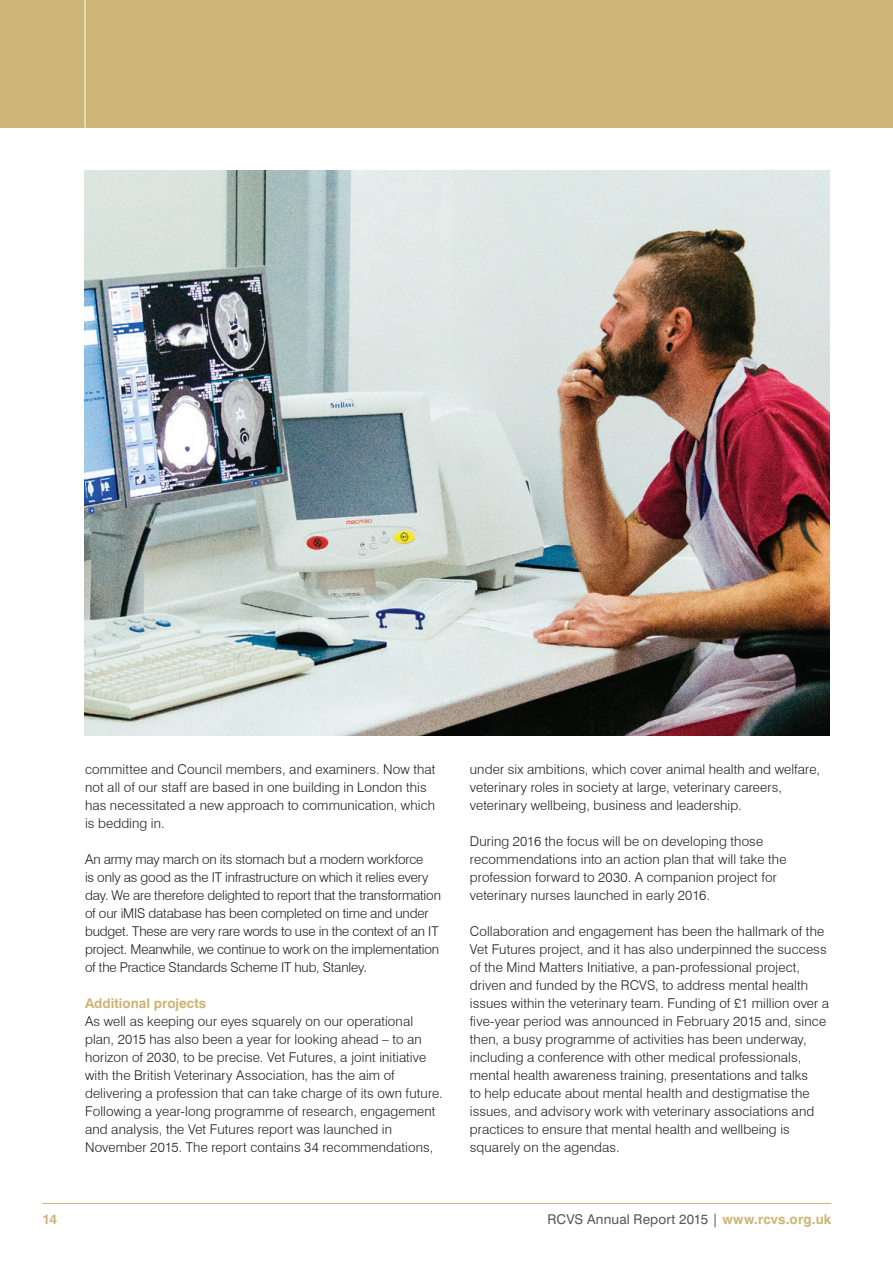
<style>
.page{position:relative;width:893px;height:1263px;background:#fff}
.page>*{position:absolute;margin:0;border:0;box-sizing:border-box;transform-origin:0 0}
.t1{font:300 13.5px/18px "Swiss 721 BT";letter-spacing:.005em;color:#231f20}
.t2{font:13.5px "Swiss 721 BT";letter-spacing:.01em;color:#57585a}
.t3{font:700 13.5px "Swiss 721 BT";color:#ccb576}
.s1{font-weight:700;color:#ccb576}
</style>
<div class="page">
<div style="left:0;top:0;width:893px;height:128px;background:#ccb576"></div>
<hr style="left:43px;top:1203px;width:788px;height:1px;background:#ccb576">
<hr style="left:85px;top:0;width:1px;height:128px;background:#fff">
<img style="left:85px;top:170px;width:744px;height:566px">
<p class="t1" style="left:85px;top:760px;width:352px">committee and Council members, and examiners. Now that not all of our staff are based in one building in London this has necessitated a new approach to communication, which is bedding in.</p>
<p class="t1" style="left:85px;top:850px;width:357px">An army may march on its stomach but a modern workforce<br>is only as good as the IT infrastructure on which it relies every day. We are therefore delighted to report that the transformation of our iMIS database has been completed on time and under budget. These are very rare words to use in the context of an IT project. Meanwhile, we continue to work on the implementation of the Practice Standards Scheme IT hub, Stanley.</p>
<p class="t3" style="left:85px;top:995px;width:123px">Additional projects</p>
<p class="t1" style="left:85px;top:1012px;width:359px">As well as keeping our eyes squarely on our operational plan, 2015 has also been a year for looking ahead – to an horizon of 2030, to be precise. Vet Futures, a joint initiative with the British Veterinary Association, has the aim of delivering a profession that can take charge of its own future.<br>Following a year-long programme of research, engagement and analysis, the Vet Futures report was launched in November 2015. The report contains 34 recommendations,</p>
<p class="t1" style="left:470px;top:760px;width:352px">under six ambitions, which cover animal health and welfare, veterinary roles in society at large, veterinary careers, veterinary wellbeing, business and leadership.</p>
<p class="t1" style="left:470px;top:832px;width:318px">During 2016 the focus will be on developing those recommendations into an action plan that will take the profession forward to 2030. A companion project for veterinary nurses launched in early 2016.</p>
<p class="t1" style="left:470px;top:922px;width:361px">Collaboration and engagement has been the hallmark of the Vet Futures project, and it has also underpinned the success of the Mind Matters Initiative, a pan-professional project, driven and funded by the RCVS, to address mental health issues within the veterinary team. Funding of £1 million over a five-year period was announced in February 2015 and, since then, a busy programme of activities has been underway, including a conference with other medical professionals, mental health awareness training, presentations and talks<br>to help educate about mental health and destigmatise the issues, and advisory work with veterinary associations and practices to ensure that mental health and wellbeing is squarely on the agendas.</p>
<p class="t3" style="left:43px;top:1211px;width:16px">14</p>
<p class="t2" style="left:547px;top:1211px;width:285px">RCVS Annual Report 2015 | <span class="s1">www.rcvs.org.uk</span></p>
</div>
